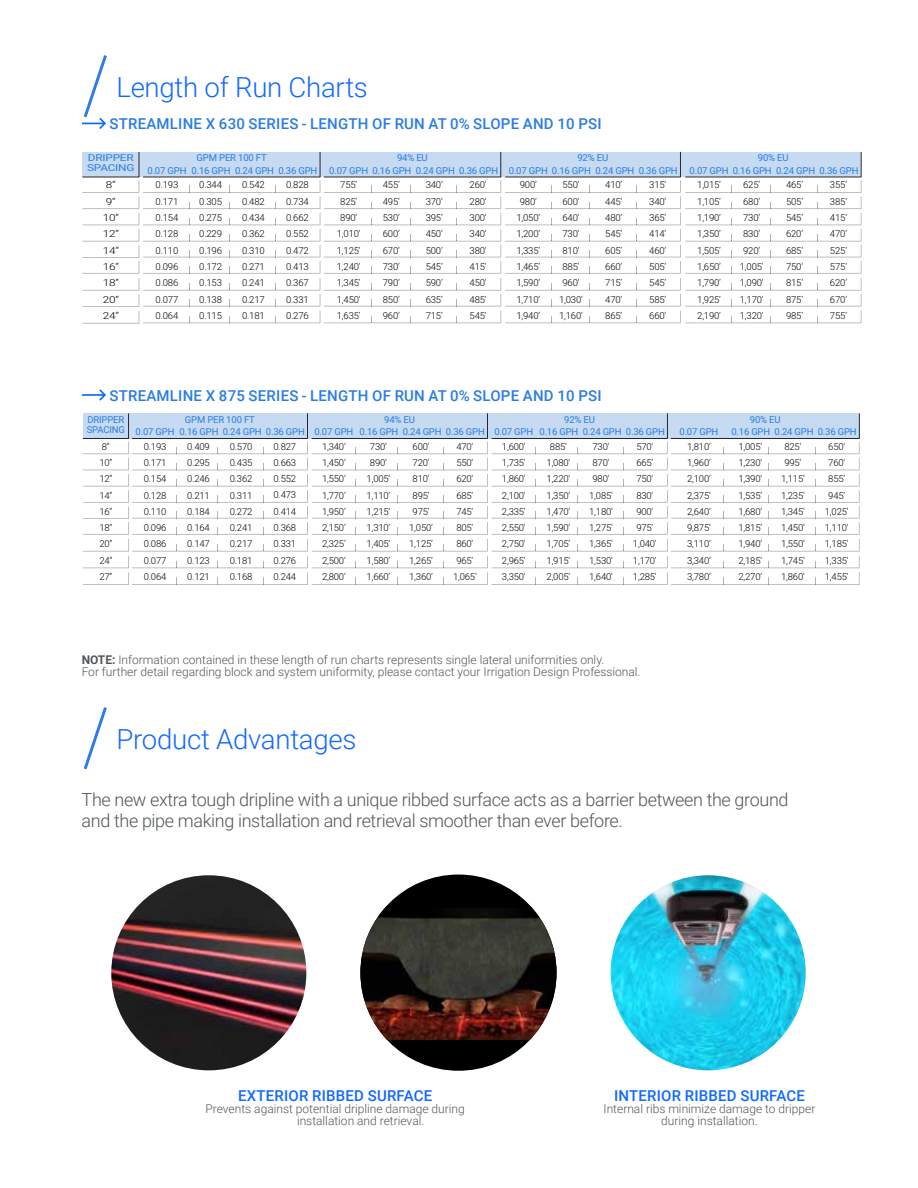
<style>
.page{position:relative;width:918px;height:1188px;background:#fff}
.page>*{position:absolute;margin:0;border:0;box-sizing:border-box;transform-origin:0 0}
.t1{font:300 27.6px "Roboto";letter-spacing:-.01em;color:#1269ff}
.t2{font:300 18px/21px "Roboto";letter-spacing:-.02em;color:#515559}
.t3{font:500 15px "Roboto";letter-spacing:.015em;color:#2a7de1}
.t4{font:500 15px "Roboto";letter-spacing:.015em;color:#1269ff}
.t5{font:300 12px/12px "Roboto";color:#515559}
.t6{font:300 9.6px/16.2px "Roboto";letter-spacing:-.02em;color:#000;text-align:justify}
.t7{font:9.6px/12.1px "Roboto";letter-spacing:-.02em;color:#2a7de1}
.t8{font:300 9.6px/16.4px "Roboto";letter-spacing:-.02em;color:#000;text-align:center;scale:1.23 1}
.t9{font:9.6px/9.6px "Roboto";letter-spacing:-.02em;color:#2a7de1;scale:1.23 1}
.s1{font-weight:700}
</style>
<div class="page">
<svg style="left:82px;top:152px;width:780px;height:172px"></svg>
<svg style="left:83px;top:413px;width:777px;height:172px"></svg>
<img style="left:611px;top:875px;width:195px;height:195px;border-radius:98px">
<img style="left:111px;top:875px;width:195px;height:195px;border-radius:98px">
<div style="left:360px;top:875px;width:197px;height:196px;background:#000;border-radius:50%"></div>
<img style="left:360px;top:908px;width:197px;height:132px">
<svg style="left:83px;top:707px;width:24px;height:63px"></svg>
<svg style="left:82px;top:55px;width:25px;height:74px"></svg>
<svg style="left:82px;top:389px;width:24px;height:12px"></svg>
<h1 class="t1" style="left:116px;top:68px;width:253px">Length of Run Charts</h1>
<h3 class="t3" style="left:110px;top:113px;width:494px">STREAMLINE X 630 SERIES - LENGTH OF RUN AT 0% SLOPE AND 10 PSI</h3>
<p class="t9" style="left:87px;top:153px;width:40px">DRIPPER<br>SPACING</p>
<p class="t8" style="left:103px;top:176px;width:15px">8”<br>9“<br>10”<br>12“<br>14”<br>16”<br>18”<br>20“<br>24”</p>
<p class="t7" style="left:197px;top:152px;width:72px">GPM PER 100 FT</p>
<p class="t7" style="left:147px;top:164px;width:41px">0.07 GPH</p>
<p class="t7" style="left:235px;top:164px;width:7px">0</p>
<p class="t7" style="left:192px;top:164px;width:127px">0.16 GPH .24 GPH 0.36 GPH</p>
<p class="t6" style="left:199px;top:176px;width:24px">0.344<br>0.305<br>0.275<br>0.229<br>0.196<br>0.172<br>0.153<br>0.138<br>0.115</p>
<p class="t6" style="left:156px;top:176px;width:24px">0.193<br>0.171<br>0.154<br>0.128<br>0.110<br>0.096<br>0.086<br>0.077<br>0.064</p>
<p class="t6" style="left:242px;top:176px;width:24px">0.542<br>0.482<br>0.434<br>0.362<br>0.310<br>0.271<br>0.241<br>0.217<br>0.181</p>
<p class="t6" style="left:286px;top:176px;width:24px">0.828<br>0.734<br>0.662<br>0.552<br>0.472<br>0.413<br>0.367<br>0.331<br>0.276</p>
<p class="t7" style="left:329px;top:152px;width:170px;text-align:center">94% EU<br>0.07 GPH 0.16 GPH 0.24 GPH 0.36 GPH</p>
<p class="t6" style="left:383px;top:176px;width:19px">455’ 495’ 530’ 600’ 670’ 730’ 790’ 850’ 960’</p>
<p class="t6" style="left:426px;top:176px;width:19px">340’ 370’ 395’ 450’ 500’ 545’ 590’ 635’ 715’</p>
<p class="t6" style="left:470px;top:176px;width:19px">260’ 280’ 300’ 340’ 380’ 415’ 450’ 485’ 545’</p>
<p class="t7" style="left:509px;top:152px;width:170px;text-align:center">92% EU<br>0.07 GPH 0.16 GPH 0.24 GPH 0.36 GPH</p>
<p class="t6" style="left:559px;top:176px;width:25px;text-align:center">550’<br>600’<br>640’<br>730’<br>810’<br>885’<br>960’<br>1,030’<br>1,160’</p>
<p class="t6" style="left:605px;top:176px;width:19px">410’ 445’ 480’ 545’ 605’ 660’ 715’ 470’ 865’</p>
<p class="t6" style="left:649px;top:176px;width:19px">315’ 340’ 365’ 414’ 460’ 505’ 545’ 585’ 660’</p>
<p class="t7" style="left:690px;top:152px;width:170px;text-align:center">90% EU<br>0.07 GPH 0.16 GPH 0.24 GPH 0.36 GPH</p>
<p class="t6" style="left:740px;top:176px;width:25px;text-align:center">625’<br>680’<br>730’<br>830’<br>920’<br>1,005’<br>1,090’<br>1,170’<br>1,320’</p>
<p class="t6" style="left:786px;top:176px;width:19px">465’ 505’ 545’ 620’ 685’ 750’ 815’ 875’ 985’</p>
<p class="t6" style="left:830px;top:176px;width:19px">355’ 385’ 415’ 470’ 525’ 575’ 620’ 670’ 755’</p>
<p class="t6" style="left:337px;top:176px;width:25px;text-align:center">755’<br>825’<br>890’<br>1,010’<br>1,125’<br>1,240’<br>1,345’<br>1,450’<br>1,635’</p>
<p class="t6" style="left:516px;top:176px;width:25px;text-align:center">900’<br>980’<br>1,050’<br>1,200’<br>1,335’<br>1,465’<br>1,590’<br>1,710’<br>1,940’</p>
<p class="t6" style="left:697px;top:176px;width:25px">1,015’ 1,105’ 1,190’ 1,350’ 1,505’ 1,650’ 1,790’ 1,925’ 2,190’</p>
<h3 class="t3" style="left:110px;top:385px;width:494px">STREAMLINE X 875 SERIES - LENGTH OF RUN AT 0% SLOPE AND 10 PSI</h3>
<p class="t7" style="left:87px;top:414px;width:40px;line-height:9.6px">DRIPPER<br>SPACING</p>
<p class="t6" style="left:99px;top:438px;width:15px;text-align:left">8”<br>10”<br>12“<br>14”<br>16”<br>18”<br>20”<br>24”<br>27”</p>
<p class="t7" style="left:185px;top:413px;width:71px">GPM PER 100 FT</p>
<p class="t7" style="left:136px;top:425px;width:40px">0.07 GPH</p>
<p class="t7" style="left:223px;top:425px;width:7px">0</p>
<p class="t7" style="left:180px;top:425px;width:127px">0.16 GPH .24 GPH 0.36 GPH</p>
<p class="t6" style="left:187px;top:438px;width:24px">0.409<br>0.295<br>0.246<br>0.211<br>0.184<br>0.164<br>0.147<br>0.123<br>0.121</p>
<p class="t6" style="left:230px;top:438px;width:24px">0.570<br>0.435<br>0.362<br>0.311<br>0.272<br>0.241<br>0.217<br>0.181<br>0.168</p>
<p class="t6" style="left:274px;top:438px;width:24px">0.827<br>0.663<br>0.552<br>0.473<br>0.414<br>0.368<br>0.331<br>0.276<br>0.244</p>
<p class="t6" style="left:144px;top:438px;width:24px">0.193<br>0.171<br>0.154<br>0.128<br>0.110<br>0.096<br>0.086<br>0.077<br>0.064</p>
<p class="t7" style="left:360px;top:413px;width:127px;text-indent:25px">94% EU<br>0.16 GPH 0.24 GPH 0.36 GPH</p>
<p class="t6" style="left:367px;top:438px;width:25px;text-align:center">730’<br>890’<br>1,005’<br>1,110’<br>1,215’<br>1,310’<br>1,405’<br>1,580’<br>1,660’</p>
<p class="t6" style="left:409px;top:438px;width:25px;text-align:center">600’<br>720’<br>810’<br>895’<br>975’<br>1,050’<br>1,125’<br>1,265’<br>1,360’</p>
<p class="t6" style="left:453px;top:438px;width:25px;text-align:center">470’<br>550’<br>620’<br>685’<br>745’<br>805’<br>860’<br>965’<br>1,065’</p>
<p class="t7" style="left:314px;top:425px;width:40px">0.07 GPH</p>
<p class="t6" style="left:322px;top:438px;width:25px">1,340’ 1,450’ 1,550’ 1,770’ 1,950’ 2,150’ 2,325’ 2,500’ 2,800’</p>
<p class="t7" style="left:540px;top:413px;width:127px;text-indent:25px">92% EU<br>0.16 GPH 0.24 GPH 0.36 GPH</p>
<p class="t6" style="left:547px;top:438px;width:25px;text-align:center">885’<br>1,080’<br>1,220’<br>1,350’<br>1,470’<br>1,590’<br>1,705’<br>1,915’<br>2,005’</p>
<p class="t6" style="left:589px;top:438px;width:25px;text-align:center">730’<br>870’<br>980’<br>1,085’<br>1,180’<br>1,275’<br>1,365’<br>1,530’<br>1,640’</p>
<p class="t6" style="left:633px;top:438px;width:25px;text-align:center">570’<br>665’<br>750’<br>830’<br>900’<br>975’<br>1,040’<br>1,170’<br>1,285’</p>
<p class="t7" style="left:494px;top:425px;width:40px">0.07 GPH</p>
<p class="t6" style="left:502px;top:438px;width:25px">1,600’ 1,735’ 1,860’ 2,100’ 2,335’ 2,550’ 2,750’ 2,965’ 3,350’</p>
<p class="t7" style="left:680px;top:425px;width:40px">0.07 GPH</p>
<p class="t6" style="left:687px;top:438px;width:25px">1,810’ 1,960’ 2,100’ 2,375’ 2,640’ 9,875’ 3,110’ 3,340’ 3,780’</p>
<p class="t7" style="left:731px;top:413px;width:127px;text-indent:18px">90% EU<br>0.16 GPH 0.24 GPH 0.36 GPH</p>
<p class="t6" style="left:739px;top:438px;width:25px">1,005’ 1,230’ 1,390’ 1,535’ 1,680’ 1,815’ 1,940’ 2,185’ 2,270’</p>
<p class="t6" style="left:781px;top:438px;width:25px;text-align:center">825’<br>995’<br>1,115’<br>1,235’<br>1,345’<br>1,450’<br>1,550’<br>1,745’<br>1,860’</p>
<p class="t6" style="left:825px;top:438px;width:25px;text-align:center">650’<br>760’<br>855’<br>945’<br>1,025’<br>1,110’<br>1,185’<br>1,335’<br>1,455’</p>
<p class="t5" style="left:82px;top:653px;width:560px"><span class="s1">NOTE:</span> Information contained in these length of run charts represents single lateral uniformities only.<br>For further detail regarding block and system uniformity, please contact your Irrigation Design Professional.</p>
<h1 class="t1" style="left:116px;top:720px;width:242px">Product Advantages</h1>
<h2 class="t2" style="left:82px;top:789px;width:708px">The new extra tough dripline with a unique ribbed surface acts as a barrier between the ground and the pipe making installation and retrieval smoother than ever before.</h2>
<h3 class="t4" style="left:238px;top:1086px;width:196px">EXTERIOR RIBBED SURFACE</h3>
<p class="t5" style="left:297px;top:1103px;width:169px;text-indent:-92px">Prevents against potential dripline damage during installation and retrieval.</p>
<h3 class="t4" style="left:614px;top:1086px;width:192px">INTERIOR RIBBED SURFACE</h3>
<p class="t5" style="left:604px;top:1103px;width:213px;text-align:center">Internal ribs minimize damage to dripper during installation.</p>
</div>
